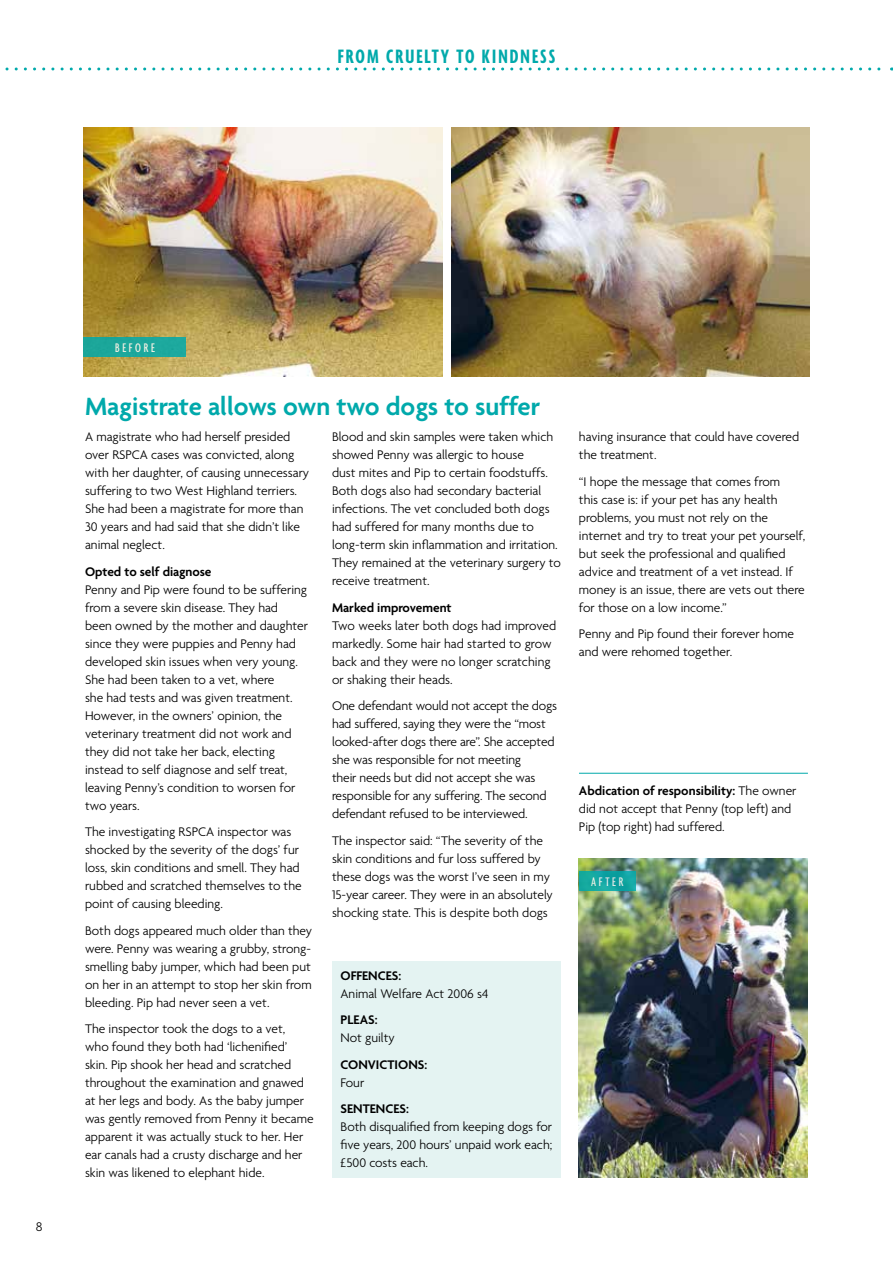
<style>
.page{position:relative;width:893px;height:1263px;background:#fff}
.page>*{position:absolute;margin:0;border:0;box-sizing:border-box;transform-origin:0 0}
.t1{font:600 27px "Agenda";color:#00a9ab}
.t2{font:700 extra-condensed 21px "Agenda";letter-spacing:.1em;color:#00a9ab}
.t3{font:300 13.5px/18px "Agenda";color:#000}
.t4{font:600 13.5px "Agenda";color:#000}
.t5{font:500 extra-condensed 13.5px "Agenda";letter-spacing:.2em;color:#fff}
.s1{font-weight:600}
</style>
<div class="page">
<div style="left:332px;top:961px;width:229px;height:217px;background:#e4f3f2"></div>
<img style="left:451px;top:128px;width:358px;height:248px">
<img style="left:84px;top:128px;width:358px;height:248px">
<hr style="left:579px;top:773px;width:229px;height:1px;background:#00a9ab">
<div style="left:84px;top:337px;width:102px;height:20px;background:#1ca89c"></div>
<img style="left:579px;top:858px;width:229px;height:320px">
<div style="left:579px;top:871px;width:56px;height:19px;background:#13a7a0"></div>
<svg style="left:5px;top:67px;width:887px;height:3px"></svg>
<h2 class="t2" style="left:338px;top:45px;width:219px">FROM CRUELTY TO KINDNESS</h2>
<p class="t3" style="left:36px;top:1217px;width:8px">8</p>
<p class="t5" style="left:115px;top:341px;width:41px">BEFORE</p>
<h1 class="t1" style="left:85px;top:390px;width:457px">Magistrate allows own two dogs to suffer</h1>
<p class="t3" style="left:85px;top:428px;width:226px">A magistrate who had herself presided over RSPCA cases was convicted, along with her daughter, of causing unnecessary suffering to two West Highland terriers.<br>She had been a magistrate for more than 30 years and had said that she didn’t like animal neglect.</p>
<p class="t4" style="left:85px;top:563px;width:128px">Opted to self diagnose</p>
<p class="t3" style="left:85px;top:580px;width:224px">Penny and Pip were found to be suffering from a severe skin disease. They had been owned by the mother and daughter since they were puppies and Penny had developed skin issues when very young.<br>She had been taken to a vet, where<br>she had tests and was given treatment.<br>However, in the owners’ opinion, the veterinary treatment did not work and they did not take her back, electing instead to self diagnose and self treat, leaving Penny’s condition to worsen for two years.</p>
<p class="t3" style="left:85px;top:823px;width:218px">The investigating RSPCA inspector was shocked by the severity of the dogs’ fur loss, skin conditions and smell. They had rubbed and scratched themselves to the point of causing bleeding.</p>
<p class="t3" style="left:85px;top:921px;width:229px;text-align:justify">Both dogs appeared much older than they were. Penny was wearing a grubby, strong&shy;smelling baby jumper, which had been put on her in an attempt to stop her skin from bleeding. Pip had never seen a vet.</p>
<p class="t3" style="left:85px;top:1020px;width:230px">The inspector took the dogs to a vet,<br>who found they both had ‘lichenified’<br>skin. Pip shook her head and scratched throughout the examination and gnawed at her legs and body. As the baby jumper was gently removed from Penny it became apparent it was actually stuck to her. Her ear canals had a crusty discharge and her skin was likened to elephant hide.</p>
<p class="t3" style="left:332px;top:428px;width:230px">Blood and skin samples were taken which showed Penny was allergic to house<br>dust mites and Pip to certain foodstuffs.<br>Both dogs also had secondary bacterial infections. The vet concluded both dogs had suffered for many months due to long-term skin inflammation and irritation.<br>They remained at the veterinary surgery to receive treatment.</p>
<p class="t4" style="left:332px;top:599px;width:121px">Marked improvement</p>
<p class="t3" style="left:332px;top:616px;width:226px">Two weeks later both dogs had improved markedly. Some hair had started to grow back and they were no longer scratching or shaking their heads.</p>
<p class="t3" style="left:332px;top:696px;width:227px">One defendant would not accept the dogs had suffered, saying they were the “most looked-after dogs there are”. She accepted she was responsible for not meeting<br>their needs but did not accept she was responsible for any suffering. The second defendant refused to be interviewed.</p>
<p class="t3" style="left:332px;top:831px;width:222px">The inspector said: “The severity of the skin conditions and fur loss suffered by these dogs was the worst I’ve seen in my 15-year career. They were in an absolutely shocking state. This is despite both dogs</p>
<p class="t4" style="left:340px;top:967px;width:62px">OFFENCES:</p>
<p class="t3" style="left:340px;top:984px;width:149px">Animal Welfare Act 2006 s4</p>
<p class="t4" style="left:340px;top:1012px;width:39px">PLEAS:</p>
<p class="t3" style="left:340px;top:1029px;width:56px">Not guilty</p>
<p class="t4" style="left:340px;top:1056px;width:88px">CONVICTIONS:</p>
<p class="t3" style="left:340px;top:1073px;width:25px">Four</p>
<p class="t4" style="left:340px;top:1101px;width:70px">SENTENCES:</p>
<p class="t3" style="left:340px;top:1118px;width:213px;text-align:justify">Both disqualified from keeping dogs for five years, 200 hours’ unpaid work each; £500 costs each.</p>
<p class="t3" style="left:579px;top:427px;width:222px">having insurance that could have covered the treatment.</p>
<p class="t3" style="left:579px;top:472px;width:228px">“I hope the message that comes from<br>this case is: if your pet has any health problems, you must not rely on the internet and try to treat your pet yourself, but seek the professional and qualified advice and treatment of a vet instead. If money is an issue, there are vets out there for those on a low income.”</p>
<p class="t3" style="left:579px;top:624px;width:216px">Penny and Pip found their forever home and were rehomed together.</p>
<p class="t3" style="left:579px;top:781px;width:219px"><span class="s1">Abdication of responsibility:</span> The owner did not accept that Penny (top left) and<br>Pip (top right) had suffered.</p>
<p class="t5" style="left:591px;top:874px;width:34px">AFTER</p>
</div>
